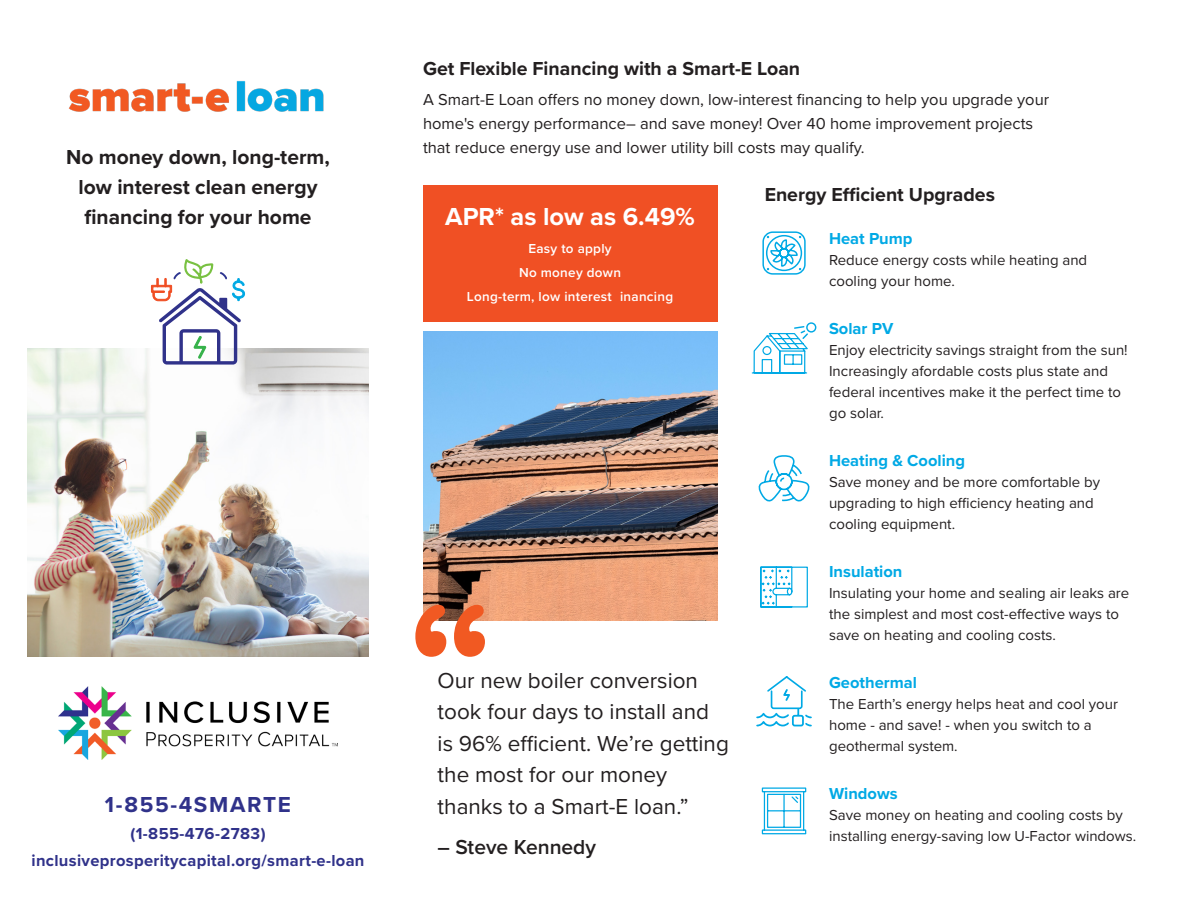
<style>
.page{position:relative;width:1188px;height:918px;background:#fff}
.page>*{position:absolute;margin:0;border:0;box-sizing:border-box;transform-origin:0 0}
.t1{font:700 25.5px "Proxima Nova";color:#fff}
.t2{font:22.5px/31.5px "Proxima Nova";color:#231f20}
.t3{font:700 22.5px "Proxima Nova";letter-spacing:.075em;color:#30328a}
.t4{font:700 21px/30px "Proxima Nova";color:#231f20;text-align:center}
.t5{font:600 21px "Proxima Nova";color:#231f20}
.t6{font:700 19.5px "Proxima Nova";color:#231f20}
.t7{font:16.5px/24px "Proxima Nova";color:#231f20}
.t8{font:700 16.5px "Proxima Nova";letter-spacing:.02em;color:#30328a}
.t9{font:700 16.5px "Proxima Nova";color:#00a9e5}
.t10{font:15px/21px "Proxima Nova";color:#231f20}
.t11{font:600 13.5px/24px "Proxima Nova";letter-spacing:.02em;color:#fff;text-align:center}
</style>
<div class="page">
<img style="left:424px;top:332px;width:294px;height:289px">
<img style="left:27px;top:349px;width:342px;height:308px">
<div style="left:423px;top:186px;width:294px;height:136px;background:#f05024"></div>
<img style="left:68px;top:81px;width:256px;height:31px">
<svg style="left:454px;top:605px;width:32px;height:52px"></svg>
<svg style="left:415px;top:605px;width:33px;height:52px"></svg>
<svg style="left:762px;top:231px;width:44px;height:44px"></svg>
<svg style="left:761px;top:787px;width:46px;height:48px"></svg>
<svg style="left:758px;top:455px;width:52px;height:153px"></svg>
<svg style="left:751px;top:322px;width:66px;height:52px"></svg>
<svg style="left:150px;top:259px;width:96px;height:139px"></svg>
<img style="left:59px;top:686px;width:278px;height:73px">
<svg style="left:756px;top:676px;width:56px;height:51px"></svg>
<p class="t4" style="left:66px;top:141px;width:265px">No money down, long-term, low interest clean energy financing for your home</p>
<p class="t3" style="left:105px;top:788px;width:188px">1-855-4SMARTE</p>
<p class="t8" style="left:130px;top:821px;width:137px">(1-855-476-2783)</p>
<p class="t8" style="left:31px;top:848px;width:335px">inclusiveprosperitycapital.org/smart-e-loan</p>
<p class="t6" style="left:423px;top:54px;width:379px">Get Flexible Financing with a Smart-E Loan</p>
<p class="t7" style="left:423px;top:87px;width:628px">A Smart-E Loan offers no money down, low-interest financing to help you upgrade your home's energy performance– and save money! Over 40 home improvement projects that reduce energy use and lower utility bill costs may qualify.</p>
<p class="t1" style="left:445px;top:197px;width:251px">APR* as low as 6.49%</p>
<p class="t11" style="left:467px;top:236px;width:208px">Easy to apply<br>No money down<br>Long-term, low interest inancing</p>
<p class="t2" style="left:438px;top:664px;width:293px">Our new boiler conversion took four days to install and is 96% efficient. We’re getting the most for our money thanks to a Smart-E loan.”</p>
<p class="t5" style="left:438px;top:832px;width:160px">– Steve Kennedy</p>
<p class="t6" style="left:765px;top:180px;width:232px">Energy Efficient Upgrades</p>
<p class="t9" style="left:829px;top:227px;width:85px">Heat Pump</p>
<p class="t10" style="left:829px;top:249px;width:260px">Reduce energy costs while heating and cooling your home.</p>
<p class="t9" style="left:829px;top:317px;width:66px">Solar PV</p>
<p class="t10" style="left:829px;top:339px;width:300px">Enjoy electricity savings straight from the sun!<br>Increasingly afordable costs plus state and federal incentives make it the perfect time to go solar.</p>
<p class="t9" style="left:829px;top:449px;width:138px">Heating &amp; Cooling</p>
<p class="t10" style="left:829px;top:471px;width:273px">Save money and be more comfortable by upgrading to high efficiency heating and cooling equipment.</p>
<p class="t9" style="left:829px;top:560px;width:75px">Insulation</p>
<p class="t10" style="left:829px;top:582px;width:302px">Insulating your home and sealing air leaks are the simplest and most cost-effective ways to save on heating and cooling costs.</p>
<p class="t9" style="left:829px;top:671px;width:89px">Geothermal</p>
<p class="t10" style="left:829px;top:693px;width:291px">The Earth’s energy helps heat and cool your home - and save! - when you switch to a geothermal system.</p>
<p class="t9" style="left:829px;top:782px;width:70px">Windows</p>
<p class="t10" style="left:829px;top:804px;width:309px">Save money on heating and cooling costs by installing energy-saving low U-Factor windows.</p>
</div>
